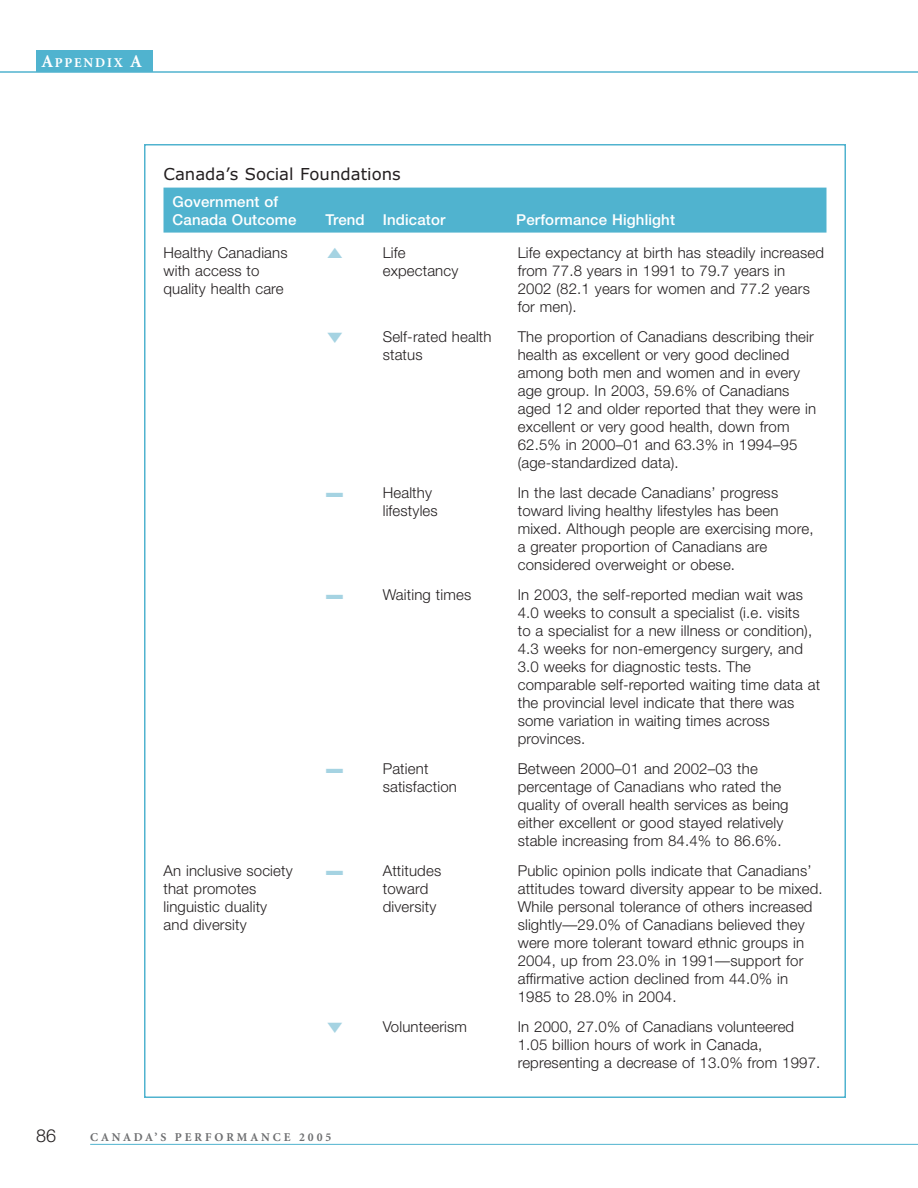
<style>
.page{position:relative;width:918px;height:1188px;background:#fff}
.page>*{position:absolute;margin:0;border:0;box-sizing:border-box;transform-origin:0 0}
.t1{font:21px "Quirks ICG";color:#a5d3e2}
.t2{font:300 18px "Helvetica Neue";color:#231f20}
.t3{font:16.5px "Verdana";color:#231f20}
.t4{font:300 15px/18px "Helvetica Neue";letter-spacing:.01em;color:#231f20}
.t5{font:500 15px/18px "Helvetica Neue";letter-spacing:.01em;color:#fff}
.t6{font:700 13.5px "Minion";letter-spacing:.13em;color:#fff}
.t7{font:700 12px "Minion";letter-spacing:.245em;color:#6d6e70}
.t8{font:6px "Zapf Dingbats ITC";color:#a5d3e2;scale:4 1}
.s1{font-size:18px}
</style>
<div class="page">
<hr style="left:0;top:71px;width:918px;height:2px;background:#50b3cf">
<hr style="left:90px;top:1144px;width:828px;height:1px;background:#50b3cf">
<div style="left:36px;top:51px;width:116px;height:21px;background:#50b3cf"></div>
<div style="left:164px;top:188px;width:662px;height:45px;background:#50b3cf"></div>
<p class="t6" style="left:41px;top:57px;width:102px"><span class="s1">A</span>PPENDIX <span class="s1">A</span></p>
<p class="t3" style="left:164px;top:167px;width:239px">Canada’s Social Foundations</p>
<p class="t5" style="left:172px;top:194px;width:125px">Government of<br>Canada Outcome</p>
<p class="t5" style="left:326px;top:212px;width:121px">Trend Indicator</p>
<p class="t5" style="left:516px;top:212px;width:160px">Performance Highlight</p>
<p class="t4" style="left:164px;top:245px;width:126px">Healthy Canadians</p>
<h1 class="t1" style="left:326px;top:245px;width:20px">$</h1>
<p class="t4" style="left:383px;top:245px;width:24px">Life</p>
<p class="t4" style="left:518px;top:245px;width:308px">Life expectancy at birth has steadily increased</p>
<p class="t4" style="left:164px;top:263px;width:98px">with access to</p>
<p class="t4" style="left:383px;top:263px;width:77px">expectancy</p>
<p class="t4" style="left:518px;top:263px;width:269px">from 77.8 years in 1991 to 79.7 years in</p>
<p class="t4" style="left:164px;top:281px;width:122px">quality health care</p>
<p class="t4" style="left:518px;top:281px;width:294px">2002 (82.1 years for women and 77.2 years for men).</p>
<h1 class="t1" style="left:326px;top:335px;width:20px">%</h1>
<p class="t4" style="left:383px;top:329px;width:110px">Self-rated health</p>
<p class="t4" style="left:518px;top:329px;width:298px">The proportion of Canadians describing their</p>
<p class="t4" style="left:383px;top:347px;width:41px">status</p>
<p class="t4" style="left:518px;top:347px;width:300px">health as excellent or very good declined among both men and women and in every age group. In 2003, 59.6% of Canadians aged 12 and older reported that they were in excellent or very good health, down from 62.5% in 2000–01 and 63.3% in 1994–95 (age-standardized data).</p>
<p class="t8" style="left:326px;top:491px;width:6px">■</p>
<p class="t4" style="left:383px;top:485px;width:51px">Healthy</p>
<p class="t4" style="left:518px;top:485px;width:262px">In the last decade Canadians’ progress</p>
<p class="t4" style="left:383px;top:503px;width:57px">lifestyles</p>
<p class="t4" style="left:518px;top:503px;width:297px">toward living healthy lifestyles has been mixed. Although people are exercising more, a greater proportion of Canadians are considered overweight or obese.</p>
<p class="t8" style="left:326px;top:593px;width:6px">■</p>
<p class="t4" style="left:383px;top:587px;width:90px">Waiting times</p>
<p class="t4" style="left:518px;top:587px;width:304px">In 2003, the self-reported median wait was 4.0 weeks to consult a specialist (i.e. visits<br>to a specialist for a new illness or condition), 4.3 weeks for non-emergency surgery, and 3.0 weeks for diagnostic tests. The comparable self-reported waiting time data at the provincial level indicate that there was some variation in waiting times across provinces.</p>
<p class="t8" style="left:326px;top:767px;width:6px">■</p>
<p class="t4" style="left:383px;top:761px;width:47px">Patient</p>
<p class="t4" style="left:518px;top:761px;width:242px">Between 2000–01 and 2002–03 the</p>
<p class="t4" style="left:383px;top:779px;width:76px">satisfaction</p>
<p class="t4" style="left:518px;top:779px;width:272px">percentage of Canadians who rated the quality of overall health services as being either excellent or good stayed relatively stable increasing from 84.4% to 86.6%.</p>
<p class="t4" style="left:164px;top:863px;width:131px">An inclusive society</p>
<p class="t8" style="left:326px;top:869px;width:6px">■</p>
<p class="t4" style="left:383px;top:863px;width:60px">Attitudes</p>
<p class="t4" style="left:518px;top:863px;width:295px">Public opinion polls indicate that Canadians’</p>
<p class="t4" style="left:164px;top:881px;width:94px">that promotes</p>
<p class="t4" style="left:383px;top:881px;width:47px">toward</p>
<p class="t4" style="left:518px;top:881px;width:306px">attitudes toward diversity appear to be mixed.</p>
<p class="t4" style="left:164px;top:899px;width:105px">linguistic duality</p>
<p class="t4" style="left:383px;top:899px;width:55px">diversity</p>
<p class="t4" style="left:518px;top:899px;width:296px">While personal tolerance of others increased</p>
<p class="t4" style="left:164px;top:917px;width:85px">and diversity</p>
<p class="t4" style="left:518px;top:917px;width:288px">slightly—29.0% of Canadians believed they were more tolerant toward ethnic groups in 2004, up from 23.0% in 1991—support for affirmative action declined from 44.0% in 1985 to 28.0% in 2004.</p>
<h1 class="t1" style="left:326px;top:1025px;width:20px">%</h1>
<p class="t4" style="left:383px;top:1019px;width:86px">Volunteerism</p>
<p class="t4" style="left:518px;top:1019px;width:304px">In 2000, 27.0% of Canadians volunteered<br>1.05 billion hours of work in Canada, representing a decrease of 13.0% from 1997.</p>
<p class="t2" style="left:36px;top:1130px;width:22px">86</p>
<p class="t7" style="left:90px;top:1132px;width:243px">CANADA’S PERFORMANCE 2005</p>
</div>
